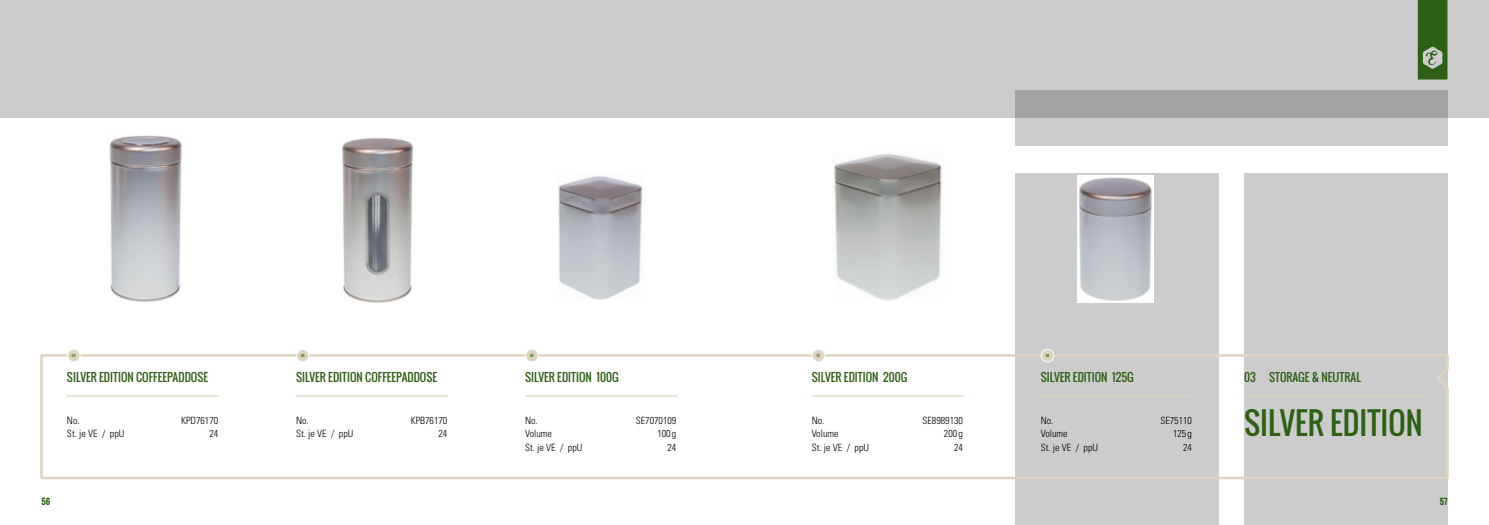
<style>
.page{position:relative;width:1489px;height:525px;background:#fff}
.page>*{position:absolute;margin:0;border:0;box-sizing:border-box;transform-origin:0 0}
.t1{font:30px "Oswald";color:#2d6015}
.t2{font:11.25px "Oswald";color:#2d6015}
.t3{font:300 condensed 10px "Univers";color:#000}
.t4{font:700 8.12px "Oswald";color:#2d6015}
.t5{font:3.5px "Oswald";color:#2d6015}
</style>
<div class="page">
<div style="left:0;top:0;width:1488px;height:118px;background:#ccc"></div>
<div style="left:1014px;top:173px;width:204px;height:351px;background:#ccc"></div>
<svg style="left:1015px;top:90px;width:432px;height:55px;background:#b7b7b7"></svg>
<div style="left:1243px;top:173px;width:204px;height:351px;background:#ccc"></div>
<svg style="left:40px;top:353px;width:1409px;height:127px"></svg>
<hr style="left:525px;top:395px;width:152px;height:1px;background:#dfd4c1">
<hr style="left:296px;top:395px;width:152px;height:1px;background:#dfd4c1">
<hr style="left:67px;top:395px;width:152px;height:1px;background:#dfd4c1">
<hr style="left:811px;top:395px;width:152px;height:1px;background:#dfd4c1">
<hr style="left:1040px;top:395px;width:152px;height:1px;background:#dfd4c1">
<div style="left:525px;top:349px;width:13px;height:13px;background:#dfd4c1;border-radius:50%"></div>
<div style="left:525px;top:348px;width:13px;height:14px;border:1px solid #fff;border-radius:50%"></div>
<div style="left:296px;top:349px;width:13px;height:13px;background:#dfd4c1;border-radius:50%"></div>
<div style="left:296px;top:348px;width:13px;height:14px;border:1px solid #fff;border-radius:50%"></div>
<div style="left:67px;top:349px;width:13px;height:13px;background:#dfd4c1;border-radius:50%"></div>
<div style="left:67px;top:348px;width:14px;height:14px;border:1px solid #fff;border-radius:50%"></div>
<div style="left:812px;top:349px;width:12px;height:13px;background:#dfd4c1;border-radius:50%"></div>
<div style="left:811px;top:348px;width:14px;height:14px;border:1px solid #fff;border-radius:50%"></div>
<div style="left:1041px;top:349px;width:12px;height:13px;background:#dfd4c1;border-radius:50%"></div>
<div style="left:1040px;top:348px;width:14px;height:14px;border:1px solid #fff;border-radius:50%"></div>
<img style="left:558px;top:176px;width:85px;height:124px">
<img style="left:833px;top:154px;width:109px;height:147px">
<img style="left:1077px;top:176px;width:76px;height:126px">
<img style="left:109px;top:135px;width:73px;height:167px">
<img style="left:342px;top:138px;width:72px;height:165px">
<hr style="left:1243px;top:395px;width:178px;height:1px;background:#dfd4c1">
<svg style="left:1417px;top:0;width:30px;height:79px;background:#436f2f"></svg>
<p class="t5" style="left:72px;top:353px;width:5px">04</p>
<p class="t5" style="left:301px;top:353px;width:5px">05</p>
<p class="t5" style="left:530px;top:353px;width:5px">06</p>
<p class="t5" style="left:816px;top:353px;width:5px">07</p>
<p class="t5" style="left:1045px;top:353px;width:5px">08</p>
<p class="t2" style="left:67px;top:369px;width:143px">SILVER EDITION COFFEEPADDOSE</p>
<p class="t2" style="left:296px;top:369px;width:143px">SILVER EDITION COFFEEPADDOSE</p>
<p class="t2" style="left:525px;top:369px;width:95px">SILVER EDITION 100G</p>
<p class="t3" style="left:525px;top:414px;width:14px">No.</p>
<p class="t3" style="left:635px;top:414px;width:42px">SE7070109</p>
<p class="t3" style="left:525px;top:427px;width:28px">Volume</p>
<p class="t3" style="left:657px;top:427px;width:21px">100 g</p>
<p class="t3" style="left:525px;top:441px;width:59px">St. je VE / ppU</p>
<p class="t3" style="left:667px;top:441px;width:10px">24</p>
<p class="t3" style="left:67px;top:414px;width:14px">No.</p>
<p class="t3" style="left:181px;top:414px;width:39px">KPD76170</p>
<p class="t3" style="left:67px;top:427px;width:59px">St. je VE / ppU</p>
<p class="t3" style="left:209px;top:427px;width:10px">24</p>
<p class="t3" style="left:296px;top:414px;width:14px">No.</p>
<p class="t3" style="left:410px;top:414px;width:38px">KPB76170</p>
<p class="t3" style="left:296px;top:427px;width:59px">St. je VE / ppU</p>
<p class="t3" style="left:438px;top:427px;width:10px">24</p>
<p class="t2" style="left:811px;top:369px;width:97px">SILVER EDITION 200G</p>
<p class="t2" style="left:1040px;top:369px;width:94px">SILVER EDITION 125G</p>
<p class="t3" style="left:811px;top:414px;width:14px">No.</p>
<p class="t3" style="left:922px;top:414px;width:42px">SE8989130</p>
<p class="t3" style="left:811px;top:427px;width:28px">Volume</p>
<p class="t3" style="left:943px;top:427px;width:21px">200 g</p>
<p class="t3" style="left:811px;top:441px;width:59px">St. je VE / ppU</p>
<p class="t3" style="left:954px;top:441px;width:10px">24</p>
<p class="t3" style="left:1040px;top:414px;width:14px">No.</p>
<p class="t3" style="left:1160px;top:414px;width:33px">SE75110</p>
<p class="t3" style="left:1040px;top:427px;width:28px">Volume</p>
<p class="t3" style="left:1172px;top:427px;width:21px">125 g</p>
<p class="t3" style="left:1040px;top:441px;width:59px">St. je VE / ppU</p>
<p class="t3" style="left:1183px;top:441px;width:10px">24</p>
<p class="t2" style="left:1243px;top:369px;width:118px">03 STORAGE &amp; NEUTRAL</p>
<h1 class="t1" style="left:1243px;top:400px;width:180px">SILVER EDITION</h1>
<p class="t4" style="left:41px;top:495px;width:10px">56</p>
<p class="t4" style="left:1439px;top:495px;width:9px">57</p>
</div>
